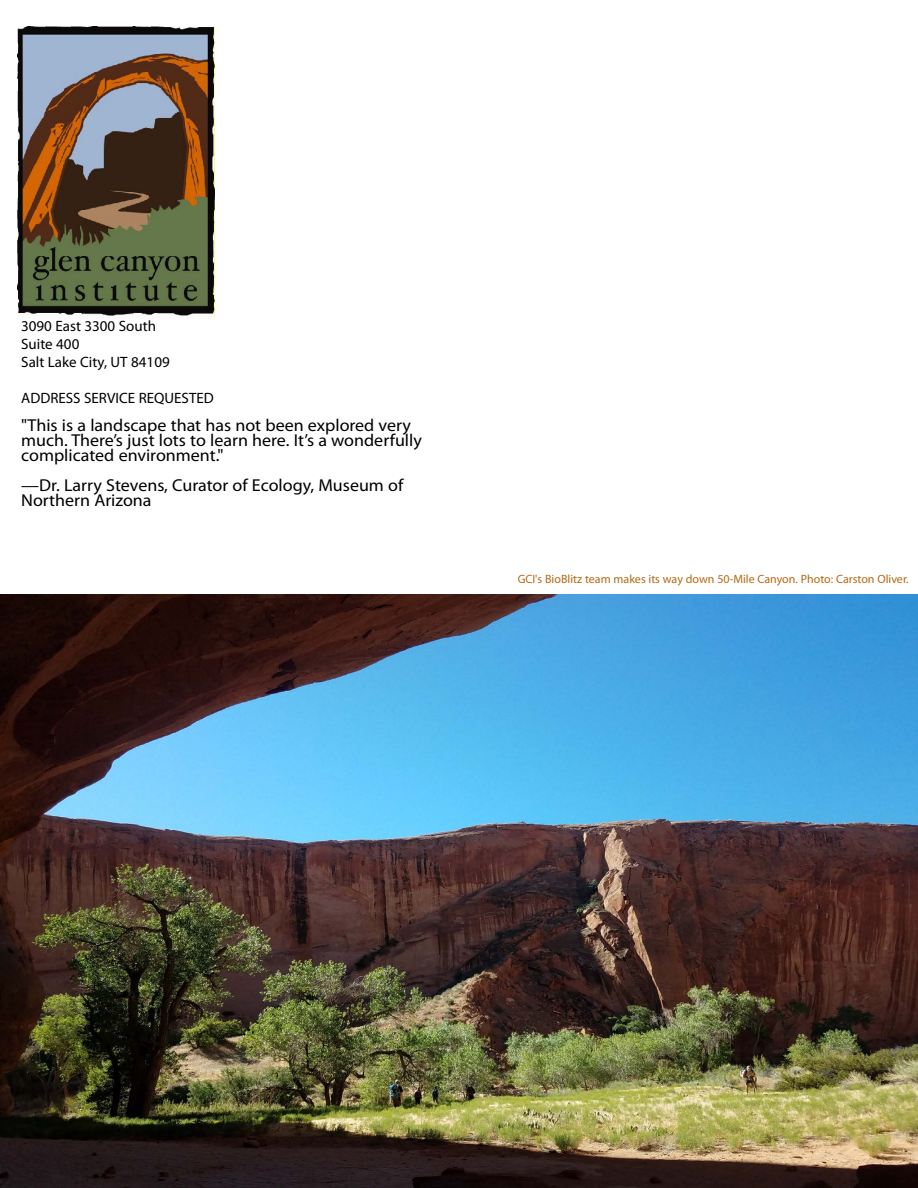
<style>
.page{position:relative;width:918px;height:1188px;background:#fff}
.page>*{position:absolute;margin:0;border:0;box-sizing:border-box;transform-origin:0 0}
.t1{font:17.25px/15px "Myriad Pro";color:#000;scale:1.04 1}
.t2{font:15px/18px "Myriad Pro";color:#000}
.t3{font:12px "Myriad Pro";color:#b76812}
</style>
<div class="page">
<img style="left:17px;top:27px;width:198px;height:291px">
<img style="left:0;top:594px;width:918px;height:594px">
<p class="t2" style="left:21px;top:317px;width:150px">3090 East 3300 South<br>Suite 400<br>Salt Lake City, UT 84109</p>
<p class="t2" style="left:21px;top:389px;width:194px">ADDRESS SERVICE REQUESTED</p>
<p class="t1" style="left:21px;top:417px;width:387px">"This is a landscape that has not been explored very much. There’s just lots to learn here. It’s a wonderfully complicated environment."</p>
<p class="t1" style="left:21px;top:477px;width:369px">—Dr. Larry Stevens, Curator of Ecology, Museum of<br>Northern Arizona</p>
<p class="t3" style="left:518px;top:571px;width:393px">GCI's BioBlitz team makes its way down 50-Mile Canyon. Photo: Carston Oliver.</p>
</div>
